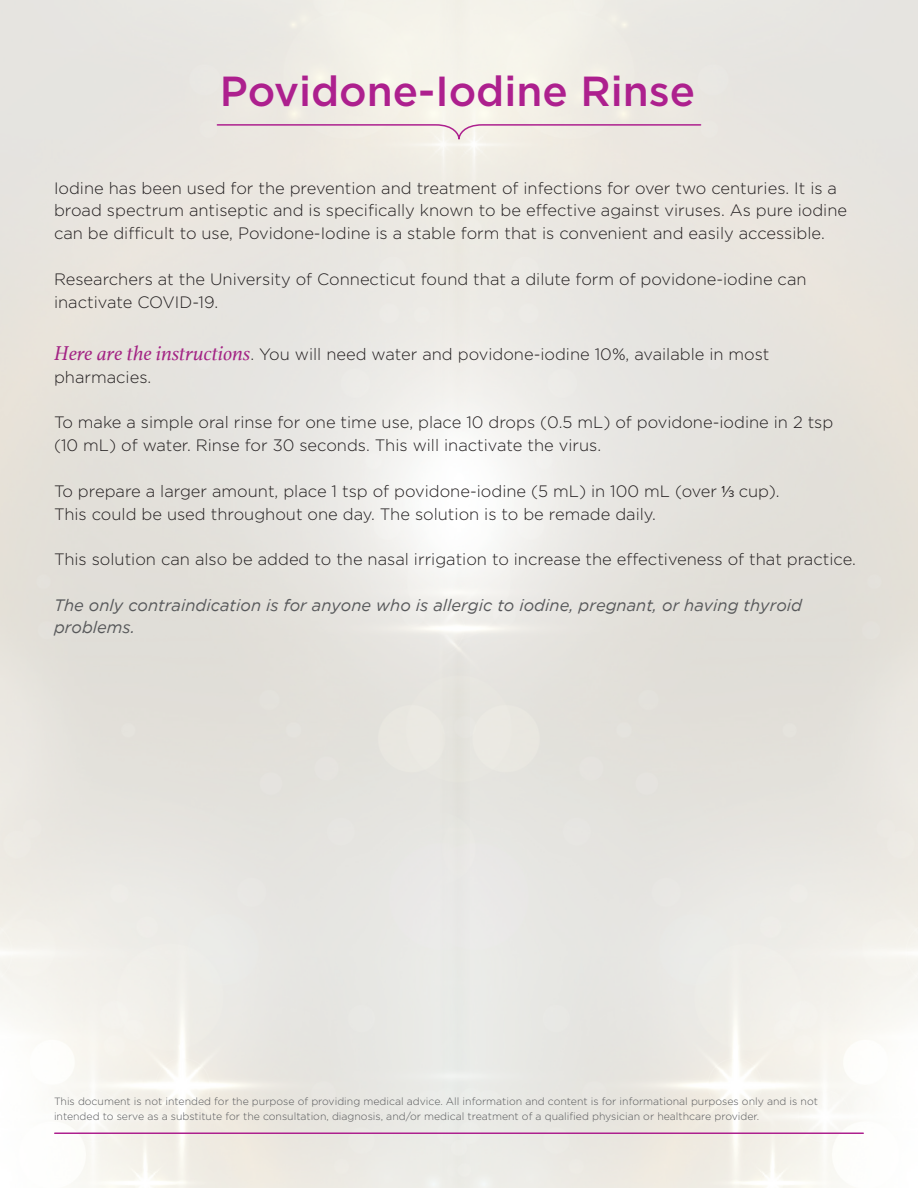
<style>
.page{position:relative;width:918px;height:1188px;background:#fff}
.page>*{position:absolute;margin:0;border:0;box-sizing:border-box;transform-origin:0 0}
.t1{font:500 42px "Gotham";color:#ad208e}
.t2{font:300 16.5px/22.8px "Gotham";color:#231f20}
.t3{font:italic 16.5px/22.8px "Gotham";color:#57585a}
.t4{font:300 10.5px/14.5px "Gotham";color:#57585a}
.s1{font-family:"Athelas";font-weight:400;font-style:italic;font-size:21px;color:#a32384}
.s2{font-family:"Proxima Nova";font-weight:400}
</style>
<div class="page">
<img style="left:0;top:0;width:440px;height:1188px">
<img style="left:440px;top:0;width:478px;height:1188px">
<hr style="left:55px;top:1132px;width:808px;height:2px;background:#ad208e">
<svg style="left:216px;top:123px;width:486px;height:17px;background:#e9d9db"></svg>
<p class="t1" style="left:220px;top:64px;width:477px">Povidone-Iodine Rinse</p>
<p class="t2" style="left:54px;top:176px;width:795px">Iodine has been used for the prevention and treatment of infections for over two centuries. It is a broad spectrum antiseptic and is specifically known to be effective against viruses. As pure iodine can be difficult to use, Povidone-Iodine is a stable form that is convenient and easily accessible.</p>
<p class="t2" style="left:54px;top:267px;width:754px">Researchers at the University of Connecticut found that a dilute form of povidone-iodine can inactivate COVID-19.</p>
<p class="t2" style="left:54px;top:342px;width:717px"><span class="s1">Here are the instructions</span>. You will need water and povidone-iodine 10%, available in most pharmacies.</p>
<p class="t2" style="left:54px;top:411px;width:781px">To make a simple oral rinse for one time use, place 10 drops (0.5 mL) of povidone-iodine in 2 tsp (10 mL) of water. Rinse for 30 seconds. This will inactivate the virus.</p>
<p class="t2" style="left:54px;top:479px;width:727px">To prepare a larger amount, place 1 tsp of povidone-iodine (5 mL) in 100 mL (over <span class="s2">⅓</span> cup).<br>This could be used throughout one day. The solution is to be remade daily.</p>
<p class="t2" style="left:54px;top:547px;width:804px">This solution can also be added to the nasal irrigation to increase the effectiveness of that practice.</p>
<p class="t3" style="left:54px;top:593px;width:750px">The only contraindication is for anyone who is allergic to iodine, pregnant, or having thyroid problems.</p>
<p class="t4" style="left:54px;top:1094px;width:765px">This document is not intended for the purpose of providing medical advice. All information and content is for informational purposes only and is not intended to serve as a substitute for the consultation, diagnosis, and/or medical treatment of a qualified physician or healthcare provider.</p>
</div>
